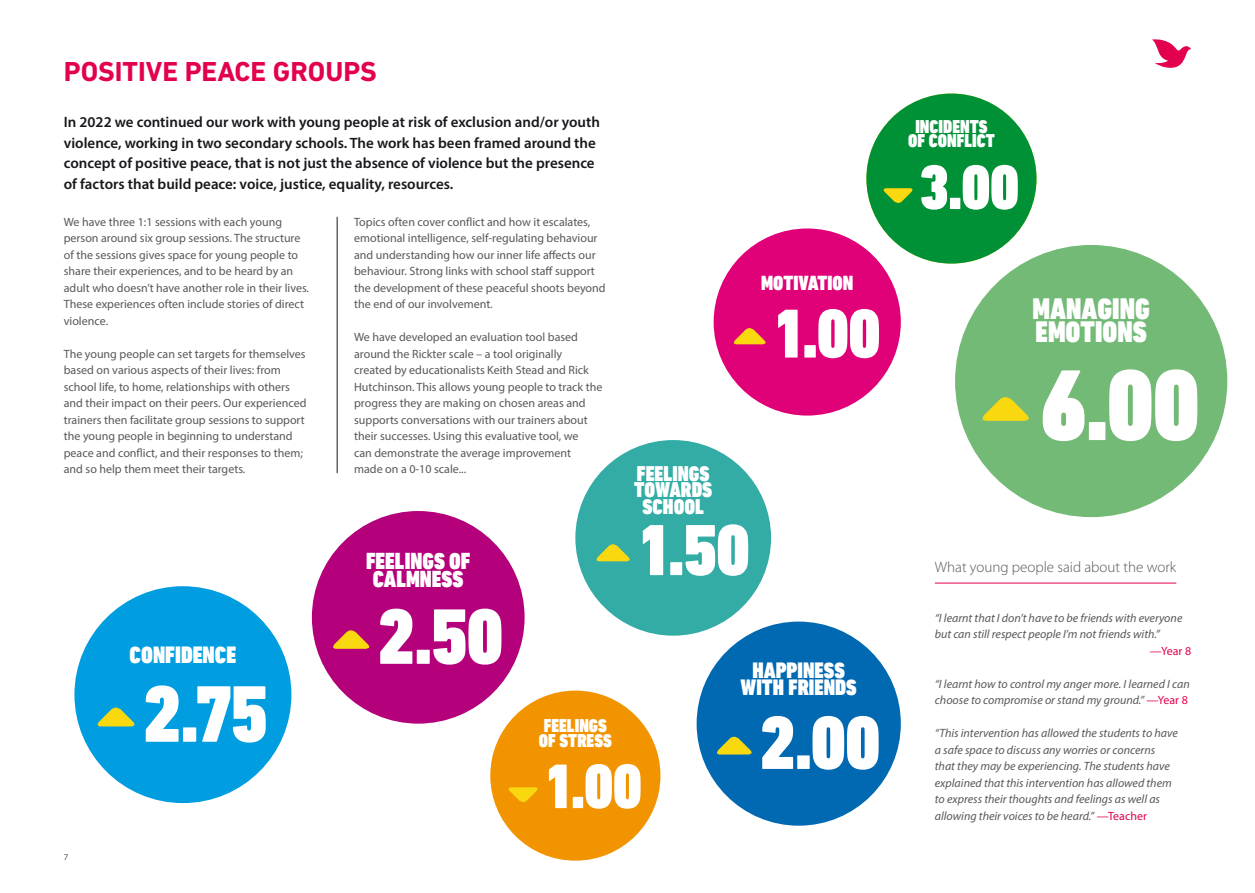
<style>
.page{position:relative;width:1255px;height:893px;background:#fff}
.page>*{position:absolute;margin:0;border:0;box-sizing:border-box;transform-origin:0 0}
.t1{font:900 condensed 102.45px "DIN Next LT Pro";color:#fff}
.t2{font:900 condensed 81.6px "DIN Next LT Pro";color:#fff}
.t3{font:900 condensed 79.95px "DIN Next LT Pro";color:#fff}
.t4{font:900 condensed 76.8px "DIN Next LT Pro";color:#fff}
.t5{font:900 condensed 73.65px "DIN Next LT Pro";color:#fff}
.t6{font:900 condensed 70.35px "DIN Next LT Pro";color:#fff}
.t7{font:900 condensed 64.05px "DIN Next LT Pro";color:#fff}
.t8{font:900 condensed 30.15px/22.6px "DIN Next LT Pro";color:#fff}
.Title2{font:700 27.9px "DIN Next LT Pro";color:#e3004f}
.t9{font:900 condensed 24px "DIN Next LT Pro";color:#fff}
.t10{font:900 condensed 23.55px/17.7px "DIN Next LT Pro";color:#fff}
.t11{font:900 condensed 22.65px/17px "DIN Next LT Pro";color:#fff;text-align:center}
.t12{font:900 condensed 21.6px/16.2px "DIN Next LT Pro";color:#fff;text-align:center}
.t13{font:900 condensed 20.7px "DIN Next LT Pro";color:#fff}
.t14{font:900 condensed 18.75px/14.1px "DIN Next LT Pro";color:#fff}
.Main_Grey_Big_Intro{font:600 15px/20.7px "Myriad Pro";color:#1a171c}
.ParaTitle{font:300 15px "Myriad Pro";color:#58585a}
.Main_Grey80{font:12px/16.5px "Myriad Pro";color:#58585a}
.Main_Grey80-2{font:italic 12px/16.5px "Myriad Pro";color:#58585a}
.Main_Grey80-3{font:12px "Myriad Pro";color:#e3004f}
.t15{font:9px "Myriad Pro";color:#58585a}
.s1{font-style:normal;color:#e3004f}
</style>
<div class="page">
<hr style="left:337px;top:217px;width:1px;height:256px;background:#1a171c">
<hr style="left:934px;top:583px;width:242px;height:1px;background:#e3004f">
<div style="left:74px;top:586px;width:217px;height:217px;background:#009de0;border-radius:50%"></div>
<svg style="left:97px;top:707px;width:38px;height:19px"></svg>
<div style="left:312px;top:511px;width:212px;height:213px;background:#b4007b;border-radius:50%"></div>
<svg style="left:333px;top:630px;width:37px;height:19px"></svg>
<div style="left:490px;top:691px;width:170px;height:170px;background:#f29400;border-radius:50%"></div>
<svg style="left:508px;top:787px;width:30px;height:15px"></svg>
<div style="left:575px;top:440px;width:196px;height:196px;background:#33aca6;border-radius:50%"></div>
<svg style="left:596px;top:544px;width:34px;height:17px"></svg>
<div style="left:696px;top:622px;width:204px;height:204px;background:#0169b2;border-radius:50%"></div>
<svg style="left:717px;top:736px;width:35px;height:18px"></svg>
<div style="left:866px;top:94px;width:170px;height:170px;background:#009136;border-radius:50%"></div>
<svg style="left:883px;top:188px;width:30px;height:15px"></svg>
<div style="left:713px;top:228px;width:187px;height:188px;background:#e00077;border-radius:50%"></div>
<svg style="left:733px;top:328px;width:33px;height:16px"></svg>
<div style="left:955px;top:245px;width:272px;height:272px;background:#73ba76;border-radius:50%"></div>
<svg style="left:982px;top:397px;width:47px;height:24px"></svg>
<svg style="left:1152px;top:39px;width:39px;height:29px"></svg>
<p class="Title2" style="left:64px;top:55px;width:314px">POSITIVE PEACE GROUPS</p>
<p class="Main_Grey_Big_Intro" style="left:64px;top:111px;width:537px">In 2022 we continued our work with young people at risk of exclusion and/or youth violence, working in two secondary schools. The work has been framed around the concept of positive peace, that is not just the absence of violence but the presence of factors that build peace: voice, justice, equality, resources.</p>
<p class="Main_Grey80" style="left:64px;top:213px;width:247px">We have three 1:1 sessions with each young person around six group sessions. The structure of the sessions gives space for young people to share their experiences, and to be heard by an adult who doesn’t have another role in their lives.<br>These experiences often include stories of direct violence.</p>
<p class="Main_Grey80" style="left:64px;top:345px;width:244px">The young people can set targets for themselves based on various aspects of their lives: from school life, to home, relationships with others and their impact on their peers. Our experienced trainers then facilitate group sessions to support the young people in beginning to understand peace and conflict, and their responses to them; and so help them meet their targets.</p>
<p class="t14" style="left:908px;top:120px;width:88px;text-align:center">INCIDENTS<br>OF CONFLICT</p>
<p class="t7" style="left:919px;top:150px;width:101px">3.00</p>
<p class="Main_Grey80" style="left:354px;top:213px;width:253px">Topics often cover conflict and how it escalates, emotional intelligence, self-regulating behaviour and understanding how our inner life affects our behaviour. Strong links with school staff support the development of these peaceful shoots beyond the end of our involvement.</p>
<p class="Main_Grey80" style="left:354px;top:329px;width:250px">We have developed an evaluation tool based around the Rickter scale – a tool originally created by educationalists Keith Stead and Rick Hutchinson. This allows young people to track the progress they are making on chosen areas and supports conversations with our trainers about their successes. Using this evaluative tool, we<br>can demonstrate the average improvement made on a 0-10 scale...</p>
<p class="t13" style="left:761px;top:271px;width:94px">MOTIVATION</p>
<p class="t6" style="left:773px;top:293px;width:109px">1.00</p>
<p class="t8" style="left:1032px;top:298px;width:119px">MANAGING<br>EMOTIONS</p>
<p class="t1" style="left:1040px;top:346px;width:161px">6.00</p>
<p class="t12" style="left:634px;top:466px;width:80px">FEELINGS<br>TOWARDS<br>SCHOOL</p>
<p class="t5" style="left:637px;top:507px;width:114px">1.50</p>
<p class="t10" style="left:366px;top:552px;width:106px">FEELINGS OF<br>CALMNESS</p>
<p class="t3" style="left:378px;top:590px;width:127px">2.50</p>
<p class="ParaTitle" style="left:934px;top:559px;width:243px">What young people said about the work</p>
<p class="Main_Grey80-2" style="left:934px;top:609px;width:249px">“I learnt that I don’t have to be friends with everyone but can still respect people I’m not friends with.”</p>
<p class="Main_Grey80-3" style="left:1149px;top:643px;width:43px">—Year 8</p>
<p class="Main_Grey80-2" style="left:934px;top:675px;width:256px">“I learnt how to control my anger more. I learned I can choose to compromise or stand my ground.” <span class="s1">—Year 8</span></p>
<p class="Main_Grey80-2" style="left:934px;top:725px;width:244px">“This intervention has allowed the students to have a safe space to discuss any worries or concerns that they may be experiencing. The students have explained that this intervention has allowed them to express their thoughts and feelings as well as allowing their voices to be heard.” <span class="s1">—Teacher</span></p>
<p class="t9" style="left:130px;top:641px;width:108px">CONFIDENCE</p>
<p class="t2" style="left:143px;top:667px;width:126px">2.75</p>
<p class="t11" style="left:740px;top:662px;width:118px">HAPPINESS<br>WITH FRIENDS</p>
<p class="t4" style="left:760px;top:698px;width:122px">2.00</p>
<p class="t14" style="left:538px;top:719px;width:75px">FEELINGS<br>OF STRESS</p>
<p class="t7" style="left:544px;top:749px;width:99px">1.00</p>
<p class="t15" style="left:64px;top:851px;width:6px">7</p>
</div>
